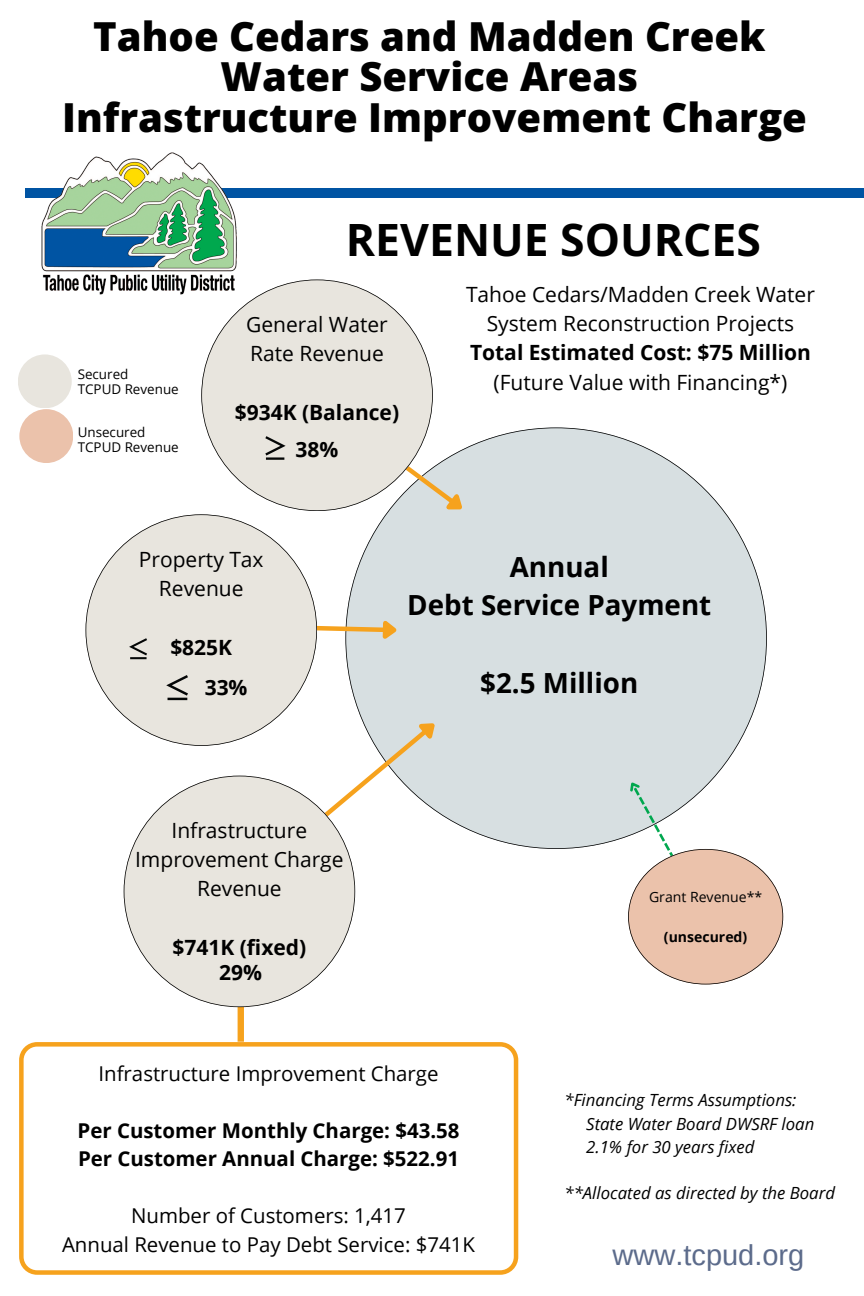
<style>
.page{position:relative;width:864px;height:1296px;background:#fff}
.page>*{position:absolute;margin:0;border:0;box-sizing:border-box;transform-origin:0 0}
.t1{font:700 44.5px "Open Sans";color:#000}
.t2{font:800 40px "Open Sans";color:#000}
.t3{font:29px "Arimo";color:#5c6b8b}
.t4{font:700 27.75px "Open Sans";color:#000}
.t5{font:21px/29.2px "Open Sans";color:#000;text-align:center}
.t6{font:700 21px "Open Sans";color:#000}
.t7{font:20.45px "Open Sans";color:#000}
.t8{font:700 20.45px "Open Sans";color:#000}
.t9{font:italic 16.8px "Open Sans";color:#000}
.t10{font:14.05px "Open Sans";color:#000}
.t11{font:700 14.05px "Open Sans";color:#000}
.t12{font:13.4px/15.8px "Open Sans";color:#000}
</style>
<div class="page">
<div style="left:25px;top:188px;width:839px;height:10px;background:#0054a3"></div>
<svg style="left:345px;top:427px;width:422px;height:422px;background:#dae1e3"></svg>
<svg style="left:317px;top:617px;width:85px;height:29px"></svg>
<svg style="left:345px;top:427px;width:129px;height:97px"></svg>
<svg style="left:201px;top:280px;width:232px;height:231px"></svg>
<svg style="left:624px;top:776px;width:159px;height:208px"></svg>
<img style="left:41px;top:152px;width:196px;height:152px">
<svg style="left:19px;top:1042px;width:499px;height:233px"></svg>
<svg style="left:86px;top:514px;width:231px;height:232px"></svg>
<svg style="left:166px;top:675px;width:22px;height:25px"></svg>
<div style="left:18px;top:354px;width:54px;height:54px;background:#e8e5de;border-radius:50%"></div>
<div style="left:19px;top:409px;width:54px;height:54px;background:#ebc2ab;border-radius:50%"></div>
<div style="left:238px;top:947px;width:6px;height:95px;background:#f6a21d"></div>
<svg style="left:303px;top:711px;width:145px;height:124px"></svg>
<svg style="left:124px;top:776px;width:231px;height:231px"></svg>
<svg style="left:129px;top:638px;width:18px;height:21px"></svg>
<svg style="left:265px;top:436px;width:21px;height:24px"></svg>
<p class="t2" style="left:93px;top:8px;width:674px">Tahoe Cedars and Madden Creek</p>
<p class="t2" style="left:221px;top:49px;width:419px">Water Service Areas</p>
<p class="t2" style="left:62px;top:89px;width:746px">Infrastructure Improvement Charge</p>
<p class="t12" style="left:78px;top:365px;width:52px">Secured</p>
<p class="t12" style="left:78px;top:381px;width:103px">TCPUD Revenue</p>
<p class="t12" style="left:78px;top:424px;width:103px">Unsecured<br>TCPUD Revenue</p>
<p class="t1" style="left:346px;top:209px;width:417px">REVENUE SOURCES</p>
<p class="t5" style="left:246px;top:309px;width:143px">General Water</p>
<p class="t5" style="left:250px;top:339px;width:135px">Rate Revenue</p>
<p class="t6" style="left:235px;top:397px;width:166px">$934K (Balance)</p>
<p class="t6" style="left:296px;top:434px;width:44px">38%</p>
<p class="t5" style="left:466px;top:279px;width:350px">Tahoe Cedars/Madden Creek Water<br>System Reconstruction Projects</p>
<p class="t6" style="left:470px;top:338px;width:342px">Total Estimated Cost: $75 Million</p>
<p class="t5" style="left:494px;top:367px;width:295px">(Future Value with Financing*)</p>
<p class="t5" style="left:139px;top:544px;width:126px">Property Tax<br>Revenue</p>
<p class="t6" style="left:170px;top:632px;width:63px">$825K</p>
<p class="t6" style="left:205px;top:673px;width:44px">33%</p>
<p class="t5" style="left:172px;top:815px;width:137px">Infrastructure</p>
<p class="t5" style="left:135px;top:844px;width:210px">Improvement Charge</p>
<p class="t5" style="left:197px;top:874px;width:86px">Revenue</p>
<p class="t6" style="left:172px;top:932px;width:135px">$741K (fixed)</p>
<p class="t6" style="left:219px;top:957px;width:44px">29%</p>
<p class="t4" style="left:510px;top:547px;width:101px">Annual</p>
<p class="t4" style="left:407px;top:586px;width:305px">Debt Service Payment</p>
<p class="t4" style="left:480px;top:663px;width:160px">$2.5 Million</p>
<p class="t10" style="left:649px;top:887px;width:115px">Grant Revenue**</p>
<p class="t11" style="left:664px;top:927px;width:85px">(unsecured)</p>
<p class="t7" style="left:99px;top:1059px;width:342px">Infrastructure Improvement Charge</p>
<p class="t8" style="left:78px;top:1116px;width:383px">Per Customer Monthly Charge: $43.58</p>
<p class="t8" style="left:78px;top:1144px;width:383px">Per Customer Annual Charge: $522.91</p>
<p class="t7" style="left:131px;top:1201px;width:276px">Number of Customers: 1,417</p>
<p class="t7" style="left:62px;top:1230px;width:414px">Annual Revenue to Pay Debt Service: $741K</p>
<p class="t9" style="left:564px;top:1088px;width:234px">*Financing Terms Assumptions:</p>
<p class="t9" style="left:586px;top:1112px;width:230px">State Water Board DWSRF loan</p>
<p class="t9" style="left:586px;top:1135px;width:170px">2.1% for 30 years fixed</p>
<p class="t9" style="left:564px;top:1181px;width:272px">**Allocated as directed by the Board</p>
<p class="t3" style="left:613px;top:1239px;width:193px">www.tcpud.org</p>
</div>
